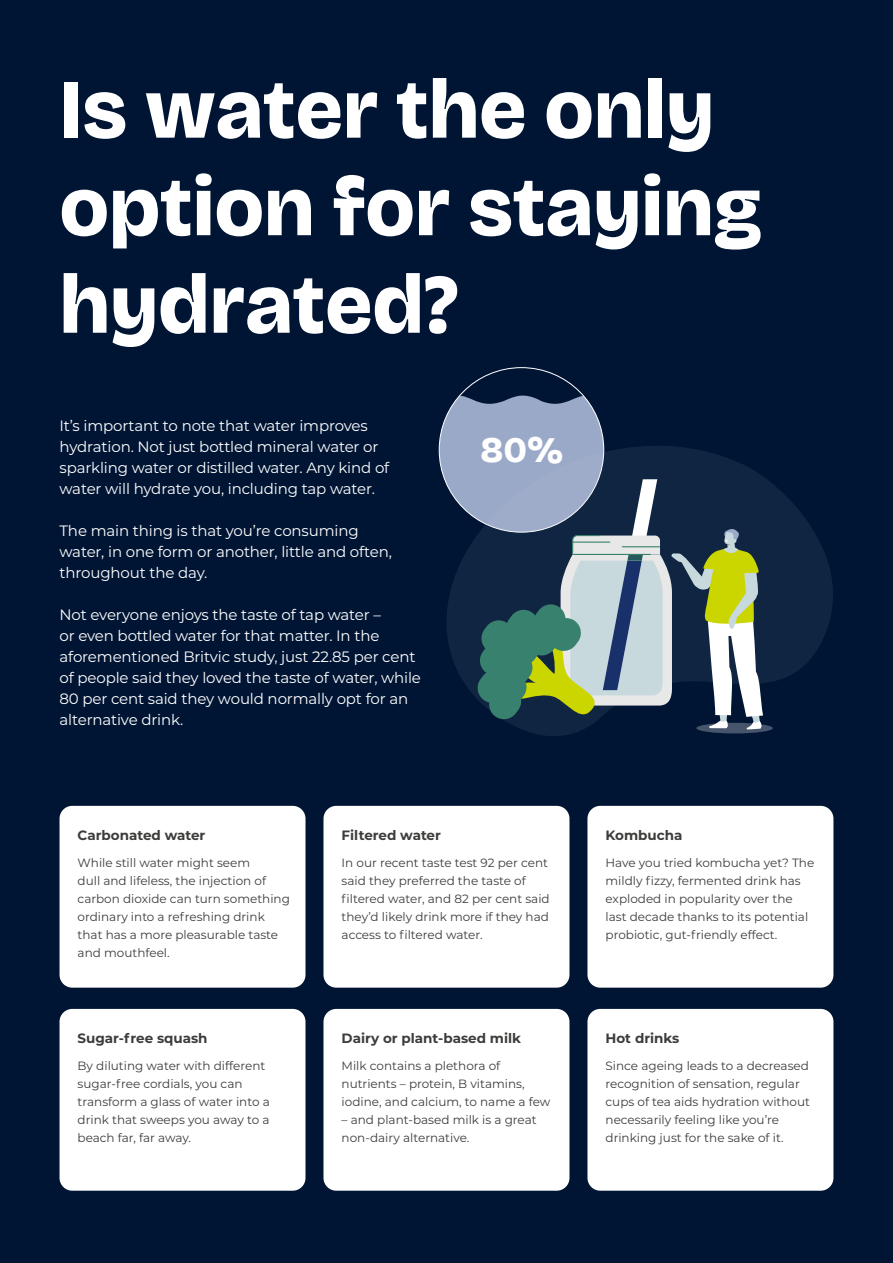
<style>
.page{position:relative;width:893px;height:1263px;background:#001534}
.page>*{position:absolute;margin:0;border:0;box-sizing:border-box;transform-origin:0 0}
.t1{font:800 84px/97.5px "Bricolage Grotesque 96 pt";color:#fff}
.t2{font:800 36px "Bricolage Grotesque 96 pt";color:#fff}
.t3{font:15px/21px "Montserrat";letter-spacing:-.01em;color:#fff}
.t4{font:700 13.5px "Montserrat";color:#3c3c3b}
.t5{font:12px/18px "Montserrat";color:#3c3c3b}
</style>
<div class="page">
<div style="left:60px;top:806px;width:245px;height:182px;background:#fff;border-radius:13px"></div>
<div style="left:60px;top:1009px;width:245px;height:182px;background:#fff;border-radius:13px"></div>
<div style="left:323px;top:806px;width:246px;height:182px;background:#fff;border-radius:13px"></div>
<div style="left:323px;top:1009px;width:246px;height:182px;background:#fff;border-radius:13px"></div>
<div style="left:587px;top:806px;width:246px;height:182px;background:#fff;border-radius:13px"></div>
<div style="left:587px;top:1009px;width:246px;height:182px;background:#fff;border-radius:13px"></div>
<svg style="left:535px;top:485px;width:298px;height:251px;fill:#102541"></svg>
<svg style="left:439px;top:396px;width:334px;height:337px"></svg>
<h1 class="t1" style="left:60px;top:59px;width:704px">Is water the only option for staying hydrated?</h1>
<p class="t3" style="left:60px;top:415px;width:331px">It’s important to note that water improves hydration. Not just bottled mineral water or sparkling water or distilled water. Any kind of water will hydrate you, including tap water.</p>
<p class="t3" style="left:60px;top:520px;width:334px">The main thing is that you’re consuming water, in one form or another, little and often, throughout the day.</p>
<p class="t3" style="left:60px;top:604px;width:363px">Not everyone enjoys the taste of tap water –<br>or even bottled water for that matter. In the aforementioned Britvic study, just 22.85 per cent of people said they loved the taste of water, while 80 per cent said they would normally opt for an alternative drink.</p>
<h2 class="t2" style="left:480px;top:424px;width:84px">80%</h2>
<p class="t4" style="left:78px;top:826px;width:129px">Carbonated water</p>
<p class="t5" style="left:78px;top:853px;width:214px">While still water might seem<br>dull and lifeless, the injection of carbon dioxide can turn something ordinary into a refreshing drink that has a more pleasurable taste and mouthfeel.</p>
<p class="t4" style="left:78px;top:1029px;width:132px">Sugar-free squash</p>
<p class="t5" style="left:78px;top:1056px;width:194px">By diluting water with different sugar-free cordials, you can transform a glass of water into a drink that sweeps you away to a beach far, far away.</p>
<p class="t4" style="left:342px;top:826px;width:101px">Filtered water</p>
<p class="t5" style="left:342px;top:853px;width:210px">In our recent taste test 92 per cent said they preferred the taste of filtered water, and 82 per cent said they’d likely drink more if they had access to filtered water.</p>
<p class="t4" style="left:342px;top:1029px;width:181px">Dairy or plant-based milk</p>
<p class="t5" style="left:342px;top:1056px;width:210px">Milk contains a plethora of nutrients – protein, B vitamins, iodine, and calcium, to name a few</p>
<p class="t5" style="left:342px;top:1110px;width:197px">– and plant-based milk is a great non-dairy alternative.</p>
<p class="t4" style="left:606px;top:826px;width:78px">Kombucha</p>
<p class="t5" style="left:606px;top:853px;width:210px">Have you tried kombucha yet? The mildly fizzy, fermented drink has exploded in popularity over the last decade thanks to its potential probiotic, gut-friendly effect.</p>
<p class="t4" style="left:606px;top:1029px;width:75px">Hot drinks</p>
<p class="t5" style="left:606px;top:1056px;width:206px">Since ageing leads to a decreased recognition of sensation, regular cups of tea aids hydration without necessarily feeling like you’re drinking just for the sake of it.</p>
</div>
